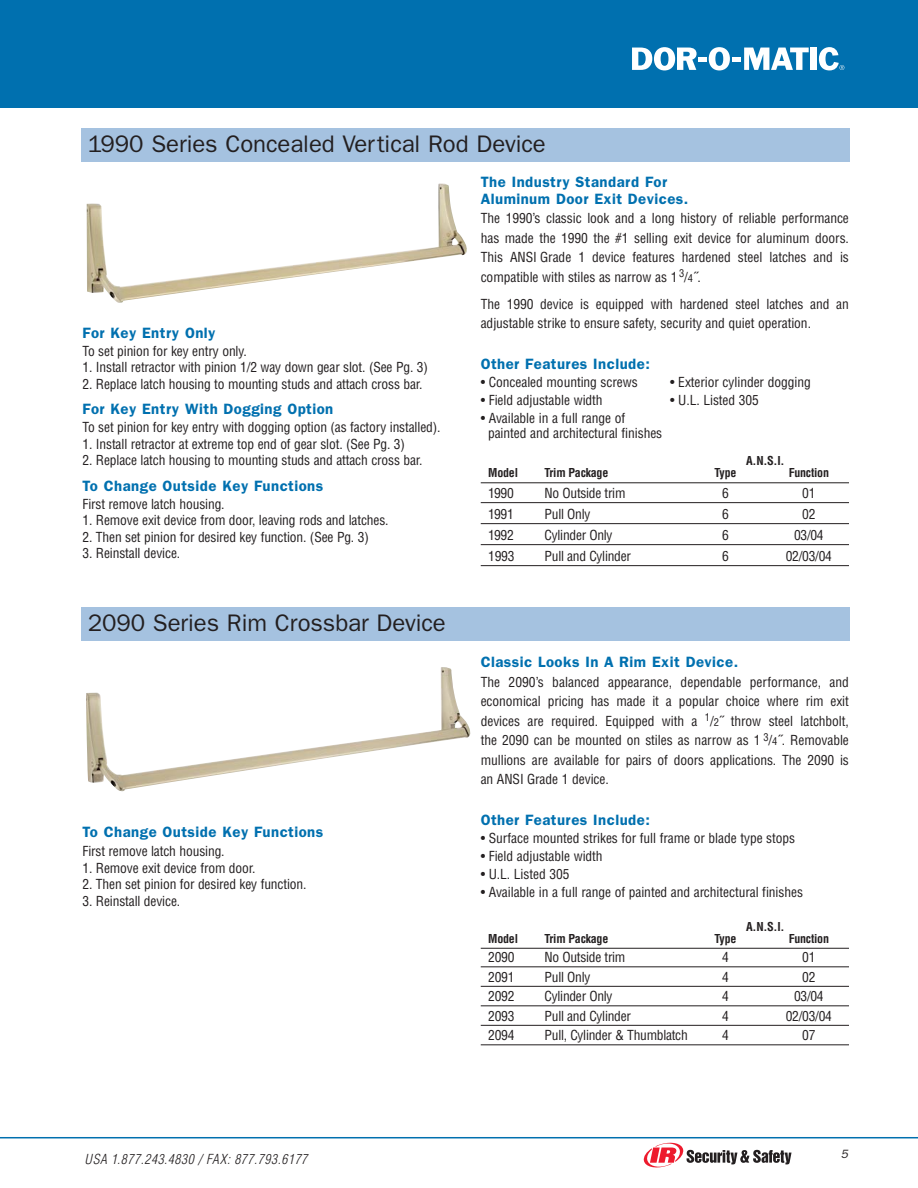
<style>
.page{position:relative;width:918px;height:1188px;background:#fff}
.page>*{position:absolute;margin:0;border:0;box-sizing:border-box;transform-origin:0 0}
.t1{font:24px "Franklin Gothic";letter-spacing:-.005em;color:#231f20}
.t2{font:600 15px/16.5px "Franklin Gothic";letter-spacing:.03em;color:#0070af}
.t3{font:condensed 13.5px/19.5px "Helvetica";letter-spacing:-.01em;color:#231f20;text-align:justify}
.t4{font:italic 300 condensed 13.5px "Helvetica";letter-spacing:.045em;color:#231f20}
.t5{font:700 condensed 12px "Helvetica";letter-spacing:-.02em;color:#231f20}
.t6{font:italic 12px "Franklin Gothic";color:#231f20}
.s1{font-size:10.5px}
.s2{color:#fff}
</style>
<div class="page">
<div style="left:0;top:0;width:918px;height:108px;background:#0070af"></div>
<hr style="left:0;top:1137px;width:918px;height:1px;background:#0070af">
<svg style="left:643px;top:1142px;width:149px;height:26px"></svg>
<svg style="left:632px;top:47px;width:177px;height:23px"></svg>
<div style="left:811px;top:48px;width:6px;height:22px;background:#fff"></div>
<svg style="left:819px;top:47px;width:25px;height:23px"></svg>
<div style="left:81px;top:128px;width:769px;height:34px;background:#a5c2e0"></div>
<img style="left:87px;top:184px;width:380px;height:119px">
<hr style="left:481px;top:482px;width:368px;height:1px;background:#231f20">
<hr style="left:481px;top:502px;width:368px;height:1px;background:#231f20">
<hr style="left:481px;top:523px;width:368px;height:1px;background:#231f20">
<hr style="left:481px;top:544px;width:368px;height:1px;background:#231f20">
<hr style="left:481px;top:565px;width:368px;height:1px;background:#231f20">
<div style="left:81px;top:608px;width:769px;height:33px;background:#a5c2e0"></div>
<img style="left:86px;top:667px;width:385px;height:125px">
<hr style="left:481px;top:948px;width:368px;height:1px;background:#231f20">
<hr style="left:481px;top:966px;width:368px;height:1px;background:#231f20">
<hr style="left:481px;top:986px;width:368px;height:1px;background:#231f20">
<hr style="left:481px;top:1005px;width:368px;height:1px;background:#231f20">
<hr style="left:481px;top:1025px;width:368px;height:1px;background:#231f20">
<hr style="left:481px;top:1044px;width:368px;height:1px;background:#231f20">
<h1 class="t1" style="left:88px;top:135px;width:460px">1990 Series Concealed Vertical Rod Device</h1>
<p class="t2" style="left:481px;top:175px;width:209px">The Industry Standard For<br>Aluminum Door Exit Devices.</p>
<p class="t3" style="left:481px;top:210px;width:370px">The 1990’s classic look and a long history of reliable performance has made the 1990 the #1 selling exit device for aluminum doors.<br>This ANSI Grade 1 device features hardened steel latches and is compatible with stiles as narrow as 1<sup>3</sup>/<span class="s1">4</span>˝.</p>
<p class="t3" style="left:481px;top:295px;width:370px">The 1990 device is equipped with hardened steel latches and an adjustable strike to ensure safety, security and quiet operation.</p>
<p class="t2" style="left:481px;top:357px;width:171px">Other Features Include:</p>
<p class="t3" style="left:481px;top:373px;width:159px">• Concealed mounting screws</p>
<p class="t3" style="left:670px;top:373px;width:142px">• Exterior cylinder dogging</p>
<p class="t3" style="left:481px;top:391px;width:124px">• Field adjustable width</p>
<p class="t3" style="left:670px;top:391px;width:90px">• U.L. Listed 305</p>
<p class="t3" style="left:488px;top:411px;width:176px;line-height:15px;text-indent:-7px">• Available in a full range of painted and architectural finishes</p>
<p class="t5" style="left:746px;top:456px;width:40px">A.N.S.I.</p>
<p class="t5" style="left:488px;top:468px;width:31px">Model</p>
<p class="t5" style="left:545px;top:468px;width:65px">Trim Package</p>
<p class="t5" style="left:715px;top:468px;width:23px">Type</p>
<p class="t5" style="left:789px;top:468px;width:42px">Function</p>
<p class="t3" style="left:488px;top:484px;width:27px">1990</p>
<p class="t3" style="left:545px;top:484px;width:82px">No Outside trim</p>
<p class="t3" style="left:722px;top:484px;width:8px">6</p>
<p class="t3" style="left:802px;top:484px;width:15px">01</p>
<p class="t3" style="left:488px;top:505px;width:27px">1991</p>
<p class="t3" style="left:545px;top:505px;width:47px">Pull Only</p>
<p class="t3" style="left:722px;top:505px;width:8px">6</p>
<p class="t3" style="left:802px;top:505px;width:15px">02</p>
<p class="t3" style="left:488px;top:526px;width:27px">1992</p>
<p class="t3" style="left:545px;top:526px;width:69px">Cylinder Only</p>
<p class="t3" style="left:722px;top:526px;width:8px">6</p>
<p class="t3" style="left:794px;top:526px;width:31px">03/04</p>
<p class="t3" style="left:488px;top:547px;width:28px">1993</p>
<p class="t3" style="left:545px;top:547px;width:88px">Pull and Cylinder</p>
<p class="t3" style="left:722px;top:547px;width:8px">6</p>
<p class="t3" style="left:786px;top:547px;width:48px">02/03/04</p>
<p class="t2" style="left:82px;top:326px;width:134px">For Key Entry Only</p>
<p class="t3" style="left:82px;top:342px;width:166px">To set pinion for key entry only.</p>
<p class="t3" style="left:82px;top:359px;width:347px">1. Install retractor with pinion 1/2 way down gear slot. (See Pg. 3)</p>
<p class="t3" style="left:82px;top:375px;width:342px">2. Replace latch housing to mounting studs and attach cross bar.</p>
<p class="t2" style="left:82px;top:402px;width:252px">For Key Entry With Dogging Option</p>
<p class="t3" style="left:82px;top:419px;width:360px">To set pinion for key entry with dogging option (as factory installed).</p>
<p class="t3" style="left:82px;top:435px;width:324px">1. Install retractor at extreme top end of gear slot. (See Pg. 3)</p>
<p class="t3" style="left:82px;top:452px;width:342px">2. Replace latch housing to mounting studs and attach cross bar.</p>
<p class="t2" style="left:82px;top:479px;width:242px">To Change Outside Key Functions</p>
<p class="t3" style="left:82px;top:495px;width:144px">First remove latch housing.</p>
<p class="t3" style="left:82px;top:512px;width:308px">1. Remove exit device from door, leaving rods and latches.</p>
<p class="t3" style="left:82px;top:528px;width:288px">2. Then set pinion for desired key function. (See Pg. 3)</p>
<p class="t3" style="left:82px;top:545px;width:99px">3. Reinstall device.</p>
<h1 class="t1" style="left:88px;top:614px;width:360px">2090 Series Rim Crossbar Device</h1>
<p class="t2" style="left:82px;top:825px;width:242px">To Change Outside Key Functions</p>
<p class="t3" style="left:82px;top:843px;width:144px">First remove latch housing.</p>
<p class="t3" style="left:82px;top:859px;width:175px">1. Remove exit device from door.</p>
<p class="t3" style="left:82px;top:876px;width:226px">2. Then set pinion for desired key function.</p>
<p class="t3" style="left:82px;top:892px;width:99px">3. Reinstall device.</p>
<p class="t2" style="left:481px;top:655px;width:259px">Classic Looks In A Rim Exit Device.</p>
<p class="t3" style="left:481px;top:673px;width:370px">The 2090’s balanced appearance, dependable performance, and economical pricing has made it a popular choice where rim exit devices are required. Equipped with a <sup>1</sup>/<span class="s1">2</span>˝ throw steel latchbolt, the 2090 can be mounted on stiles as narrow as 1 <sup>3</sup>/<span class="s1">4</span>˝. Removable mullions are available for pairs of doors applications. The 2090 is an ANSI Grade 1 device.</p>
<p class="t2" style="left:481px;top:813px;width:171px">Other Features Include:</p>
<p class="t3" style="left:481px;top:829px;width:316px">• Surface mounted strikes for full frame or blade type stops</p>
<p class="t3" style="left:481px;top:847px;width:124px">• Field adjustable width</p>
<p class="t3" style="left:481px;top:865px;width:90px">• U.L. Listed 305</p>
<p class="t3" style="left:481px;top:883px;width:324px">• Available in a full range of painted and architectural finishes</p>
<p class="t5" style="left:746px;top:922px;width:40px">A.N.S.I.</p>
<p class="t5" style="left:488px;top:934px;width:31px">Model</p>
<p class="t5" style="left:545px;top:934px;width:65px">Trim Package</p>
<p class="t5" style="left:715px;top:934px;width:23px">Type</p>
<p class="t5" style="left:789px;top:934px;width:42px">Function</p>
<p class="t3" style="left:488px;top:949px;width:28px">2090</p>
<p class="t3" style="left:545px;top:949px;width:82px">No Outside trim</p>
<p class="t3" style="left:722px;top:949px;width:8px">4</p>
<p class="t3" style="left:802px;top:949px;width:15px">01</p>
<p class="t3" style="left:488px;top:968px;width:28px">2091</p>
<p class="t3" style="left:545px;top:968px;width:47px">Pull Only</p>
<p class="t3" style="left:722px;top:968px;width:8px">4</p>
<p class="t3" style="left:802px;top:968px;width:15px">02</p>
<p class="t3" style="left:488px;top:988px;width:28px">2092</p>
<p class="t3" style="left:545px;top:988px;width:69px">Cylinder Only</p>
<p class="t3" style="left:722px;top:988px;width:8px">4</p>
<p class="t3" style="left:794px;top:988px;width:31px">03/04</p>
<p class="t3" style="left:488px;top:1007px;width:28px">2093</p>
<p class="t3" style="left:545px;top:1007px;width:88px">Pull and Cylinder</p>
<p class="t3" style="left:722px;top:1007px;width:8px">4</p>
<p class="t3" style="left:786px;top:1007px;width:48px">02/03/04</p>
<p class="t3" style="left:488px;top:1027px;width:28px">2094</p>
<p class="t3" style="left:545px;top:1027px;width:145px">Pull, Cylinder &amp; Thumblatch</p>
<p class="t3" style="left:722px;top:1027px;width:8px">4</p>
<p class="t3" style="left:802px;top:1027px;width:15px">07</p>
<p class="t4" style="left:85px;top:1154px;width:234px">USA 1.877.243.4830 / FAX: 877.793.6177 <span class="s2">7</span></p>
<p class="t6" style="left:841px;top:1150px;width:9px">5</p>
</div>
